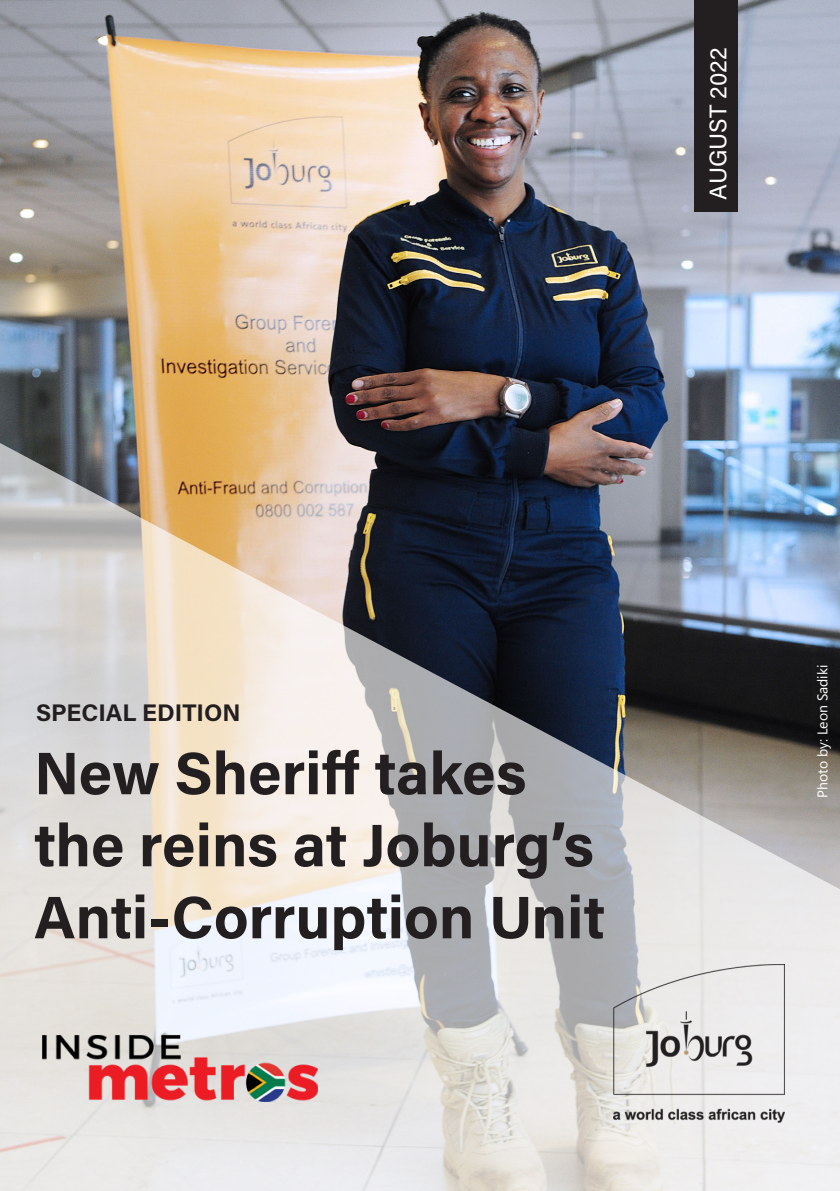
<style>
.page{position:relative;width:840px;height:1191px;background:#fff}
.page>*{position:absolute;margin:0;border:0;box-sizing:border-box;transform-origin:0 0}
.t1{font:700 60px/72px "Acumin Pro";color:#231f20}
.t2{font:700 24px "Acumin Pro";color:#231f20}
.t3{font:24px "Acumin Pro";color:#fff}
.t4{font:14px "Segoe UI";color:#fff}
</style>
<div class="page">
<img style="left:0;top:0;width:839px;height:306px">
<img style="left:0;top:306px;width:839px;height:885px">
<div style="left:694px;top:0;width:43px;height:212px;background:#231f20"></div>
<img style="left:37px;top:1009px;width:285px;height:114px">
<img style="left:612px;top:964px;width:171px;height:159px">
<p class="t3" style="left:701px;top:200px;width:154px;rotate:-90deg">AUGUST 2022</p>
<p class="t2" style="left:36px;top:695px;width:206px">SPECIAL EDITION</p>
<p class="t1" style="left:34px;top:734px;width:494px">New Sheriff takes</p>
<p class="t1" style="left:34px;top:806px;width:572px">the reins at Joburg’s<br>Anti-Corruption Unit</p>
<p class="t4" style="left:808px;top:798px;width:135px;rotate:-90deg">Photo by: Leon Sadiki</p>
</div>
